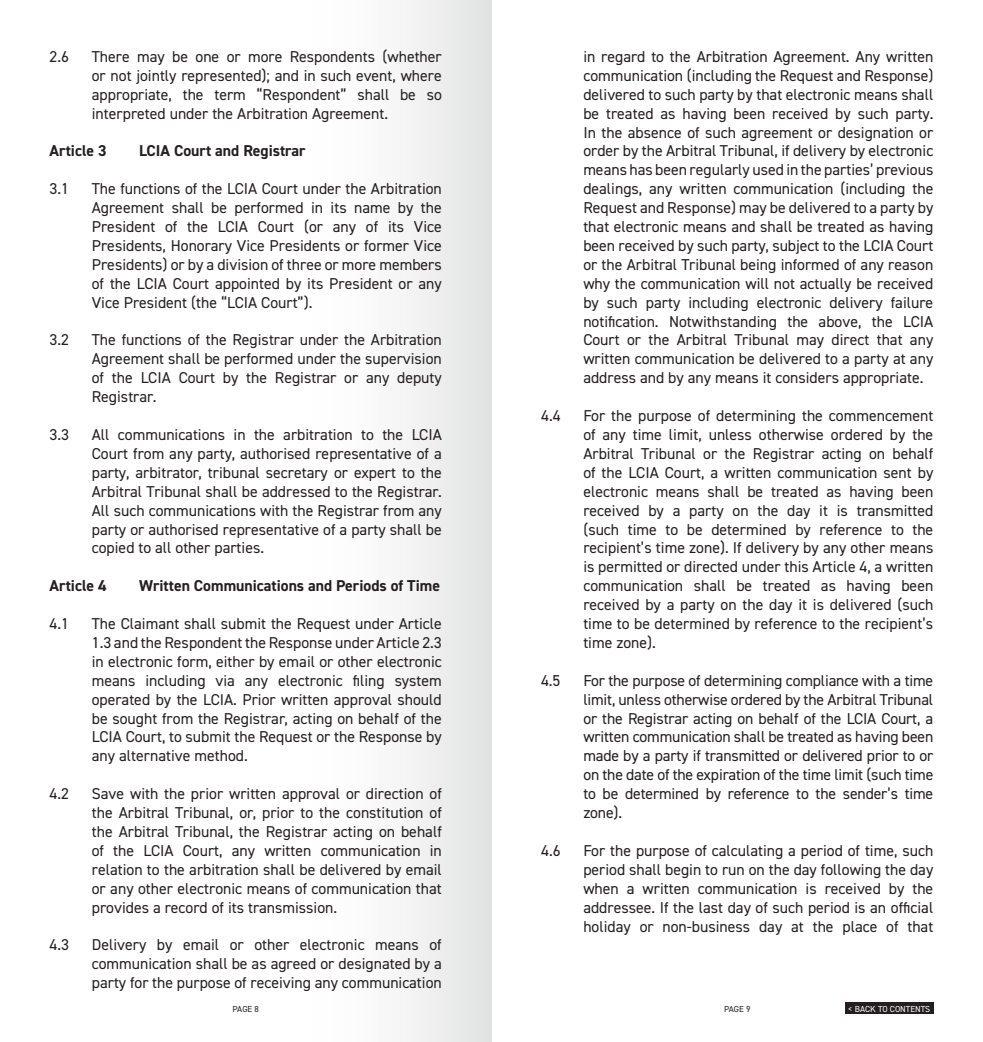
<style>
.page{position:relative;width:983px;height:1042px;background:#fff}
.page>*{position:absolute;margin:0;border:0;box-sizing:border-box;transform-origin:0 0}
._1_1_Number_List{font:15.75px/18.9px "DIN2014";color:#231f20;text-align:justify}
.Article_Heading{font:700 15.75px "DIN2014";color:#231f20}
.t1{font:8.75px "DIN2014";color:#fff}
.t2{font:8.75px "DIN2014";color:#231f20}
</style>
<div class="page">
<div style="left:305px;top:0;width:186px;height:1042px;background:linear-gradient(to right,#fff,#e4e5e6)"></div>
<div style="left:845px;top:1002px;width:88px;height:11px;background:#231f20"></div>
<p class="_1_1_Number_List" style="left:50px;top:47px;width:21px">2.6</p>
<p class="_1_1_Number_List" style="left:92px;top:47px;width:351px">There may be one or more Respondents (whether or not jointly represented); and in such event, where appropriate, the term “Respondent” shall be so interpreted under the Arbitration Agreement.</p>
<p class="Article_Heading" style="left:50px;top:140px;width:59px">Article 3</p>
<p class="Article_Heading" style="left:139px;top:140px;width:168px">LCIA Court and Registrar</p>
<p class="_1_1_Number_List" style="left:50px;top:179px;width:21px">3.1</p>
<p class="_1_1_Number_List" style="left:92px;top:179px;width:351px">The functions of the LCIA Court under the Arbitration Agreement shall be performed in its name by the President of the LCIA Court (or any of its Vice Presidents, Honorary Vice Presidents or former Vice Presidents) or by a division of three or more members of the LCIA Court appointed by its President or any Vice President (the “LCIA Court”).</p>
<p class="_1_1_Number_List" style="left:50px;top:330px;width:21px">3.2</p>
<p class="_1_1_Number_List" style="left:92px;top:330px;width:351px">The functions of the Registrar under the Arbitration Agreement shall be performed under the supervision of the LCIA Court by the Registrar or any deputy Registrar.</p>
<p class="_1_1_Number_List" style="left:50px;top:425px;width:21px">3.3</p>
<p class="_1_1_Number_List" style="left:92px;top:425px;width:351px">All communications in the arbitration to the LCIA Court from any party, authorised representative of a party, arbitrator, tribunal secretary or expert to the Arbitral Tribunal shall be addressed to the Registrar.<br>All such communications with the Registrar from any party or authorised representative of a party shall be copied to all other parties.</p>
<p class="Article_Heading" style="left:50px;top:575px;width:59px">Article 4</p>
<p class="Article_Heading" style="left:139px;top:575px;width:302px">Written Communications and Periods of Time</p>
<p class="_1_1_Number_List" style="left:50px;top:614px;width:21px">4.1</p>
<p class="_1_1_Number_List" style="left:92px;top:614px;width:351px">The Claimant shall submit the Request under Article 1.3 and the Respondent the Response under Article 2.3 in electronic form, either by email or other electronic means including via any electronic filing system operated by the LCIA. Prior written approval should be sought from the Registrar, acting on behalf of the LCIA Court, to submit the Request or the Response by any alternative method.</p>
<p class="_1_1_Number_List" style="left:50px;top:784px;width:21px">4.2</p>
<p class="_1_1_Number_List" style="left:92px;top:784px;width:351px">Save with the prior written approval or direction of the Arbitral Tribunal, or, prior to the constitution of the Arbitral Tribunal, the Registrar acting on behalf of the LCIA Court, any written communication in relation to the arbitration shall be delivered by email or any other electronic means of communication that provides a record of its transmission.</p>
<p class="_1_1_Number_List" style="left:50px;top:935px;width:21px">4.3</p>
<p class="_1_1_Number_List" style="left:92px;top:935px;width:351px">Delivery by email or other electronic means of communication shall be as agreed or designated by a party for the purpose of receiving any communication</p>
<p class="_1_1_Number_List" style="left:583px;top:47px;width:351px">in regard to the Arbitration Agreement. Any written communication (including the Request and Response) delivered to such party by that electronic means shall be treated as having been received by such party.<br>In the absence of such agreement or designation or order by the Arbitral Tribunal, if delivery by electronic means has been regularly used in the parties’ previous dealings, any written communication (including the Request and Response) may be delivered to a party by that electronic means and shall be treated as having been received by such party, subject to the LCIA Court or the Arbitral Tribunal being informed of any reason why the communication will not actually be received by such party including electronic delivery failure notification. Notwithstanding the above, the LCIA Court or the Arbitral Tribunal may direct that any written communication be delivered to a party at any address and by any means it considers appropriate.</p>
<p class="_1_1_Number_List" style="left:541px;top:406px;width:21px">4.4</p>
<p class="_1_1_Number_List" style="left:583px;top:406px;width:351px">For the purpose of determining the commencement of any time limit, unless otherwise ordered by the Arbitral Tribunal or the Registrar acting on behalf of the LCIA Court, a written communication sent by electronic means shall be treated as having been received by a party on the day it is transmitted (such time to be determined by reference to the recipient’s time zone). If delivery by any other means is permitted or directed under this Article 4, a written communication shall be treated as having been received by a party on the day it is delivered (such time to be determined by reference to the recipient’s time zone).</p>
<p class="_1_1_Number_List" style="left:541px;top:670px;width:21px">4.5</p>
<p class="_1_1_Number_List" style="left:583px;top:670px;width:351px">For the purpose of determining compliance with a time limit, unless otherwise ordered by the Arbitral Tribunal or the Registrar acting on behalf of the LCIA Court, a written communication shall be treated as having been made by a party if transmitted or delivered prior to or on the date of the expiration of the time limit (such time to be determined by reference to the sender’s time zone).</p>
<p class="_1_1_Number_List" style="left:541px;top:841px;width:21px">4.6</p>
<p class="_1_1_Number_List" style="left:583px;top:841px;width:351px">For the purpose of calculating a period of time, such period shall begin to run on the day following the day when a written communication is received by the addressee. If the last day of such period is an official holiday or non-business day at the place of that</p>
<p class="t2" style="left:232px;top:1003px;width:28px">PAGE 8</p>
<p class="t2" style="left:723px;top:1003px;width:28px">PAGE 9</p>
<p class="t1" style="left:848px;top:1003px;width:83px">&lt; BACK TO CONTENTS</p>
</div>
